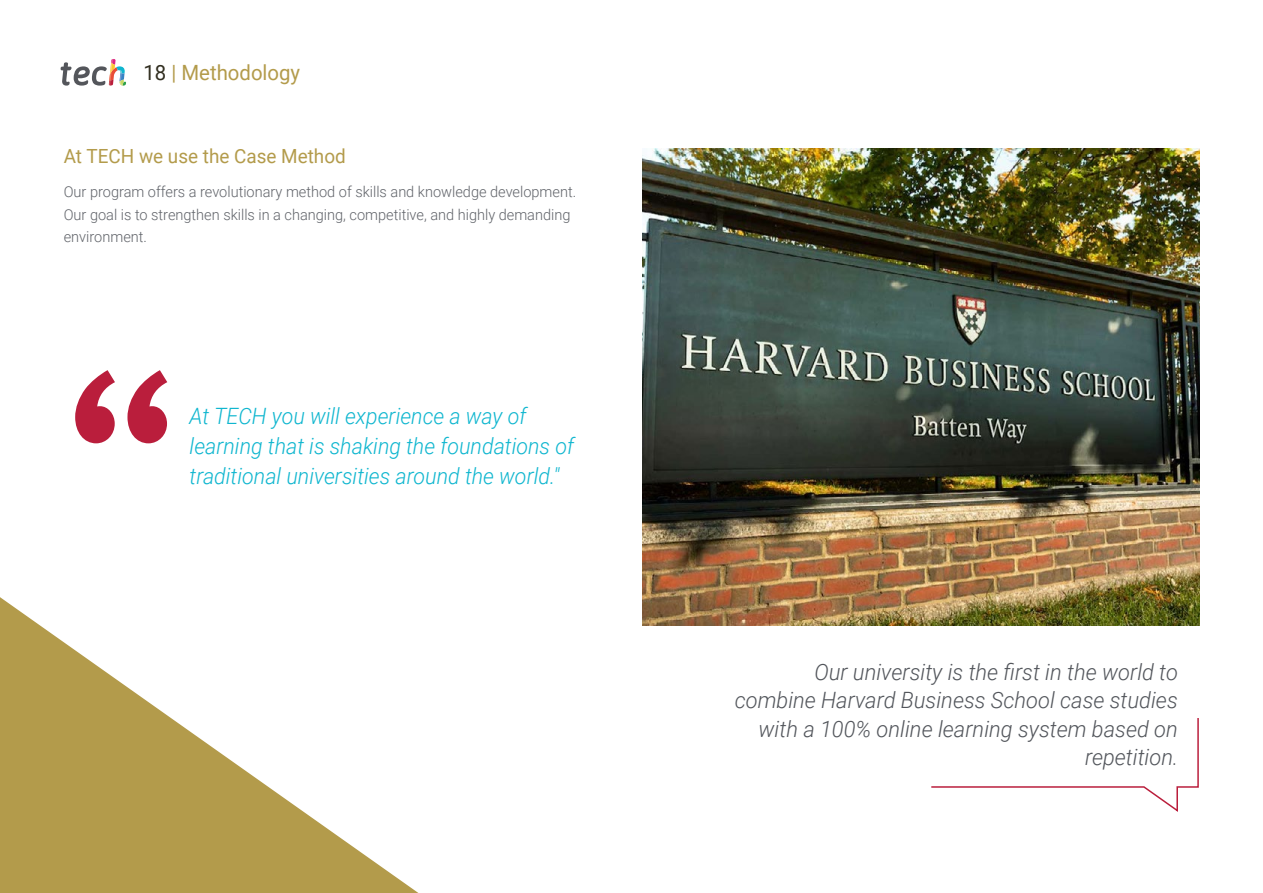
<style>
.page{position:relative;width:1263px;height:893px;background:#fff}
.page>*{position:absolute;margin:0;border:0;box-sizing:border-box;transform-origin:0 0}
.t1{font:italic 300 22.5px/28.5px "Roboto";color:#52555b;text-align:right}
.t2{font:italic 300 22.5px/30px "Roboto";color:#0fb6cf;scale:.95 1}
.t3{font:21px "Roboto";color:#b39b4b}
.t4{font:19.5px "Roboto";color:#b39b4b}
.t5{font:300 15px/22.5px "Roboto";color:#61646a}
.s1{color:#312e20}
</style>
<div class="page">
<svg style="left:61px;top:59px;width:65px;height:27px"></svg>
<svg style="left:0;top:597px;width:419px;height:296px"></svg>
<img style="left:642px;top:149px;width:557px;height:477px">
<svg style="left:75px;top:370px;width:92px;height:73px"></svg>
<svg style="left:931px;top:718px;width:268px;height:94px"></svg>
<h2 class="t3" style="left:144px;top:57px;width:158px"><span class="s1">18</span> | Methodology</h2>
<h3 class="t4" style="left:64px;top:143px;width:283px">At TECH we use the Case Method</h3>
<p class="t5" style="left:64px;top:180px;width:514px">Our program offers a revolutionary method of skills and knowledge development.<br>Our goal is to strengthen skills in a changing, competitive, and highly demanding environment.</p>
<h1 class="t2" style="left:190px;top:400px;width:406px">At TECH you will experience a way of learning that is shaking the foundations of traditional universities around the world."</h1>
<h1 class="t1" style="left:735px;top:656px;width:445px">Our university is the first in the world to combine Harvard Business School case studies with a 100% online learning system based on repetition.</h1>
</div>
